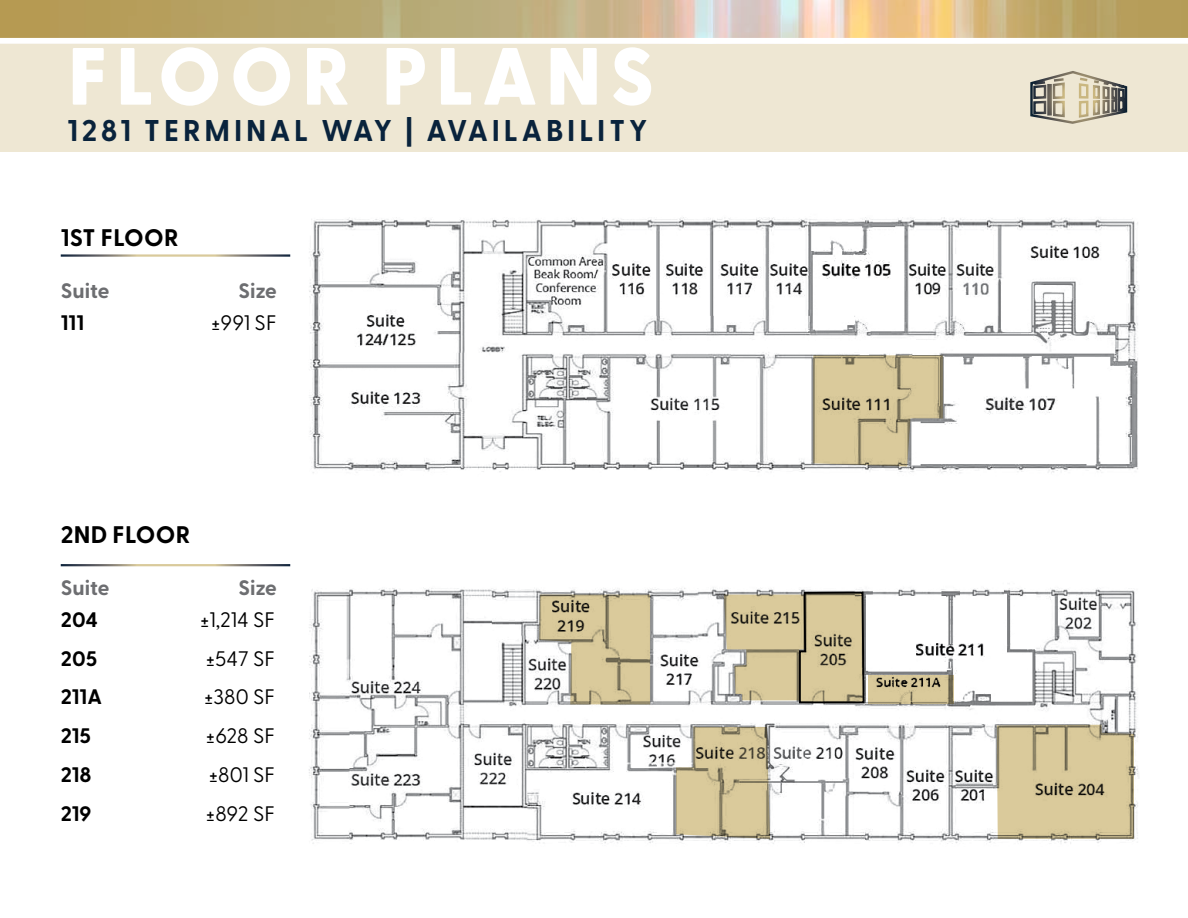
<style>
.page{position:relative;width:1188px;height:918px;background:#fff}
.page>*{position:absolute;margin:0;border:0;box-sizing:border-box;transform-origin:0 0}
.t1{font:800 81px "Greycliff CF";letter-spacing:.11em;color:#fff}
.t2{font:700 30px "Greycliff CF";letter-spacing:.135em;color:#09233c}
.t3{font:700 24px "Greycliff CF";letter-spacing:.015em;color:#000}
.t4{font:21px "Greycliff CF";letter-spacing:.005em;color:#000}
.t5{font:700 21px "Greycliff CF";letter-spacing:.005em;color:#000}
.t6{font:700 21px "Greycliff CF";color:#6d6e71}
.s1{font-weight:500}
</style>
<div class="page">
<div style="left:0;top:43px;width:1188px;height:108px;background:#eee7d3"></div>
<img style="left:0;top:0;width:1188px;height:38px">
<div style="left:0;top:38px;width:1188px;height:6px;background:#fff"></div>
<img style="left:309px;top:217px;width:830px;height:627px">
<svg style="left:1030px;top:71px;width:98px;height:53px"></svg>
<svg style="left:539px;top:595px;width:111px;height:109px;background:#cbbf9c"></svg>
<svg style="left:676px;top:726px;width:94px;height:113px;background:#c9bc96"></svg>
<svg style="left:813px;top:355px;width:130px;height:112px;background:#cdc09b"></svg>
<svg style="left:868px;top:675px;width:86px;height:29px;background:#bcae86"></svg>
<svg style="left:997px;top:725px;width:137px;height:114px;background:#ccbd92"></svg>
<svg style="left:724px;top:591px;width:141px;height:113px;background:#c2b590"></svg>
<h1 class="t1" style="left:68px;top:14px;width:588px">FLOOR PLANS</h1>
<h2 class="t2" style="left:68px;top:107px;width:581px">1281 TERMINAL WAY | AVAILABILITY</h2>
<p class="t3" style="left:61px;top:219px;width:119px">1ST FLOOR</p>
<p class="t6" style="left:61px;top:275px;width:50px">Suite</p>
<p class="t6" style="left:238px;top:275px;width:40px">Size</p>
<p class="t5" style="left:61px;top:306px;width:25px">111</p>
<p class="t4" style="left:211px;top:307px;width:67px"><span class="s1">±</span>991 SF</p>
<p class="t3" style="left:61px;top:516px;width:131px">2ND FLOOR</p>
<p class="t6" style="left:61px;top:572px;width:50px">Suite</p>
<p class="t6" style="left:238px;top:572px;width:40px">Size</p>
<p class="t5" style="left:61px;top:604px;width:39px">204</p>
<p class="t4" style="left:200px;top:604px;width:77px"><span class="s1">±</span>1,214 SF</p>
<p class="t5" style="left:61px;top:642px;width:38px">205</p>
<p class="t4" style="left:206px;top:643px;width:71px"><span class="s1">±</span>547 SF</p>
<p class="t5" style="left:61px;top:681px;width:43px">211A</p>
<p class="t4" style="left:204px;top:681px;width:73px"><span class="s1">±</span>380 SF</p>
<p class="t5" style="left:61px;top:720px;width:32px">215</p>
<p class="t4" style="left:206px;top:720px;width:71px"><span class="s1">±</span>628 SF</p>
<p class="t5" style="left:61px;top:758px;width:32px">218</p>
<p class="t4" style="left:209px;top:759px;width:68px"><span class="s1">±</span>801 SF</p>
<p class="t5" style="left:61px;top:797px;width:32px">219</p>
<p class="t4" style="left:206px;top:797px;width:71px"><span class="s1">±</span>892 SF</p>
</div>
